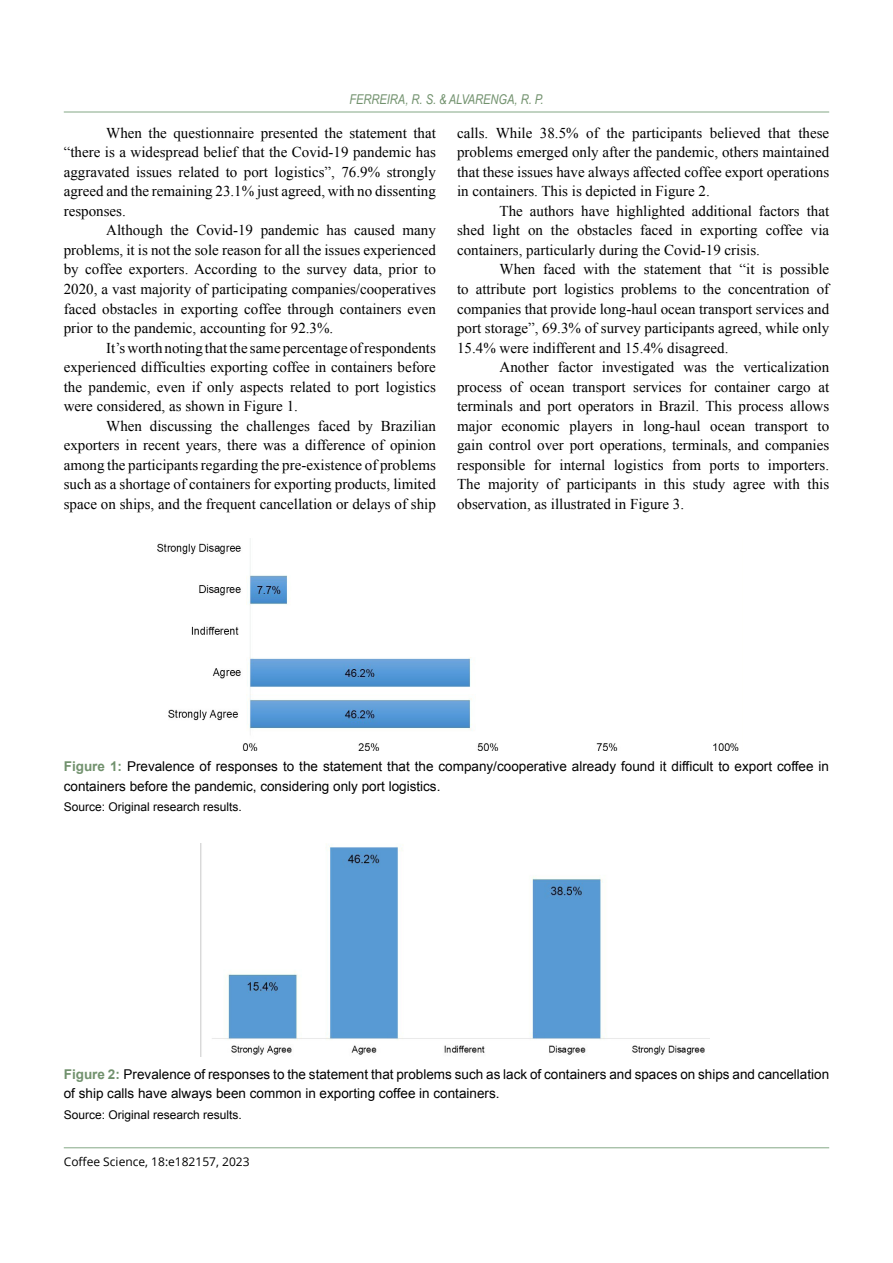
<style>
.page{position:relative;width:893px;height:1263px;background:#fff}
.page>*{position:absolute;margin:0;border:0;box-sizing:border-box;transform-origin:0 0}
.t1{font:15px/19.5px "Times New Roman";color:#000;text-align:justify}
.t2{font:13.5px/19.5px "Arial";color:#000}
.t3{font:italic 13.5px "Arial Narrow";color:#72926e}
.t4{font:12px "Arial";color:#000}
.t5{font:12px "Open Sans";color:#000}
.s1{font-weight:700;color:#72926e}
</style>
<div class="page">
<hr style="left:64px;top:1147px;width:765px;height:1px;background:#84a886">
<hr style="left:64px;top:112px;width:765px;height:1px;background:#84a886">
<img style="left:157px;top:538px;width:582px;height:213px">
<img style="left:201px;top:843px;width:509px;height:213px">
<p class="t3" style="left:349px;top:90px;width:196px">FERREIRA, R. S. &amp; ALVARENGA, R. P.</p>
<p class="t1" style="left:64px;top:123px;width:374px;text-indent:43px">When the questionnaire presented the statement that “there is a widespread belief that the Covid-19 pandemic has aggravated issues related to port logistics”, 76.9% strongly agreed and the remaining 23.1% just agreed, with no dissenting responses.</p>
<p class="t1" style="left:64px;top:220px;width:374px;text-indent:43px">Although the Covid-19 pandemic has caused many problems, it is not the sole reason for all the issues experienced by coffee exporters. According to the survey data, prior to 2020, a vast majority of participating companies/cooperatives faced obstacles in exporting coffee through containers even prior to the pandemic, accounting for 92.3%.</p>
<p class="t1" style="left:64px;top:337px;width:374px;text-indent:43px">It’s worth noting that the same percentage of respondents experienced difficulties exporting coffee in containers before the pandemic, even if only aspects related to port logistics were considered, as shown in Figure 1.</p>
<p class="t1" style="left:64px;top:415px;width:374px;text-indent:43px">When discussing the challenges faced by Brazilian exporters in recent years, there was a difference of opinion among the participants regarding the pre-existence of problems such as a shortage of containers for exporting products, limited space on ships, and the frequent cancellation or delays of ship</p>
<p class="t1" style="left:457px;top:123px;width:374px">calls. While 38.5% of the participants believed that these problems emerged only after the pandemic, others maintained that these issues have always affected coffee export operations in containers. This is depicted in Figure 2.</p>
<p class="t1" style="left:457px;top:201px;width:374px;text-indent:43px">The authors have highlighted additional factors that shed light on the obstacles faced in exporting coffee via containers, particularly during the Covid-19 crisis.</p>
<p class="t1" style="left:457px;top:259px;width:374px;text-indent:43px">When faced with the statement that “it is possible to attribute port logistics problems to the concentration of companies that provide long-haul ocean transport services and port storage”, 69.3% of survey participants agreed, while only 15.4% were indifferent and 15.4% disagreed.</p>
<p class="t1" style="left:457px;top:357px;width:374px;text-indent:43px">Another factor investigated was the verticalization process of ocean transport services for container cargo at terminals and port operators in Brazil. This process allows major economic players in long-haul ocean transport to gain control over port operations, terminals, and companies responsible for internal logistics from ports to importers.<br>The majority of participants in this study agree with this observation, as illustrated in Figure 3.</p>
<p class="t2" style="left:64px;top:757px;width:767px"><span class="s1">Figure 1:</span> Prevalence of responses to the statement that the company/cooperative already found it difficult to export coffee in containers before the pandemic, considering only port logistics.</p>
<p class="t4" style="left:64px;top:799px;width:180px">Source: Original research results.</p>
<p class="t2" style="left:64px;top:1064px;width:767px"><span class="s1">Figure 2:</span> Prevalence of responses to the statement that problems such as lack of containers and spaces on ships and cancellation of ship calls have always been common in exporting coffee in containers.</p>
<p class="t4" style="left:64px;top:1107px;width:180px">Source: Original research results.</p>
<p class="t5" style="left:64px;top:1153px;width:187px">Coffee Science, 18:e182157, 2023</p>
</div>
